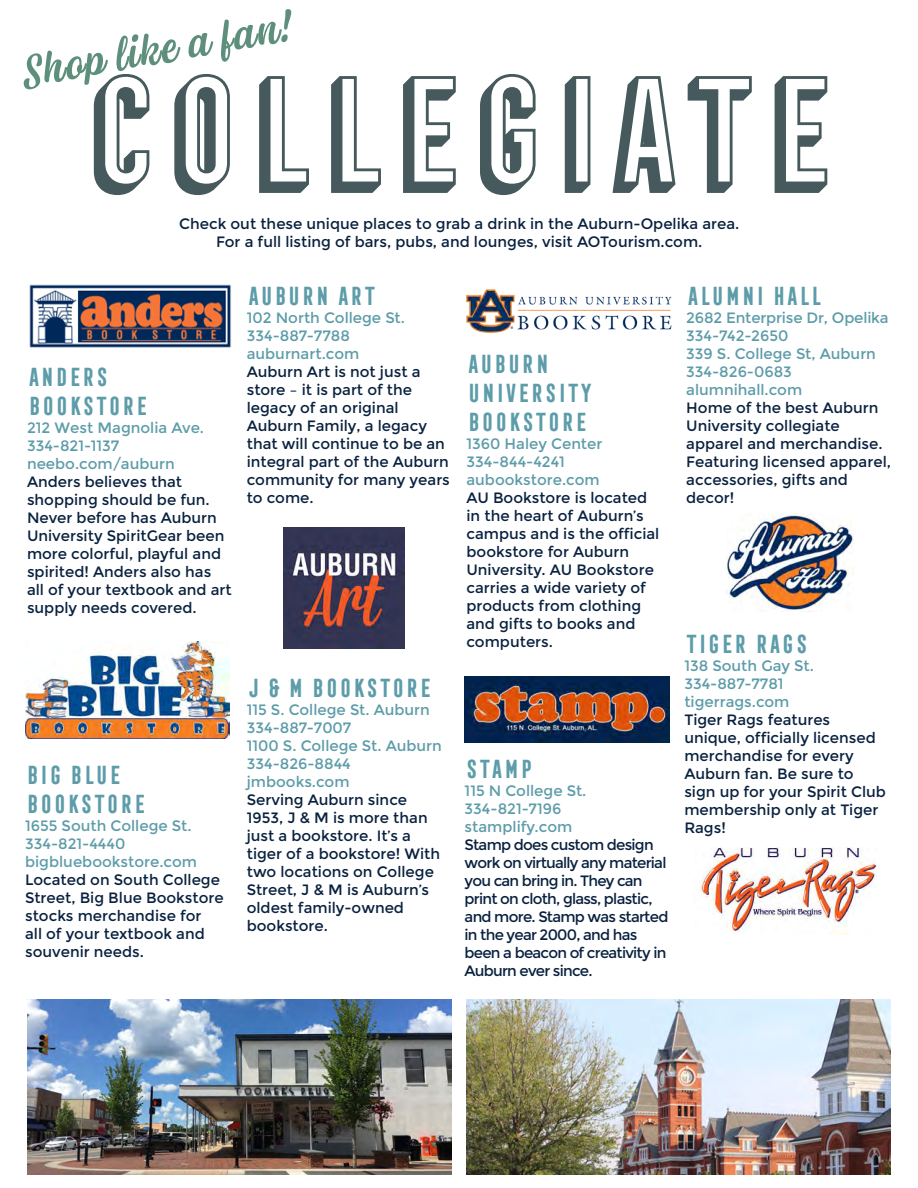
<style>
.page{position:relative;width:918px;height:1188px;background:#fff}
.page>*{position:absolute;margin:0;border:0;box-sizing:border-box;transform-origin:0 0}
.t1{font:142.5px "Frontage Condensed 3 D";letter-spacing:.015em;color:#46595c}
.t2{font:italic 51px "Syrup Script";color:#5d8f7c}
.t3{font:700 24px/28.8px "Frontage Condensed";color:#5d9ca9}
.t4{font:15px/18px "Montserrat";color:#09213f}
.t5{font:15px "Montserrat";color:#5d9ca9}
.t6{font:15px/18px "Montserrat";letter-spacing:-.05em;color:#09213f}
</style>
<div class="page">
<img style="left:29px;top:284px;width:202px;height:64px">
<img style="left:466px;top:289px;width:205px;height:44px">
<img style="left:25px;top:641px;width:205px;height:98px">
<img style="left:694px;top:848px;width:183px;height:86px">
<img style="left:726px;top:513px;width:127px;height:99px">
<img style="left:465px;top:677px;width:204px;height:65px">
<img style="left:284px;top:527px;width:121px;height:122px">
<img style="left:27px;top:999px;width:425px;height:175px">
<img style="left:466px;top:999px;width:425px;height:175px">
<p class="t2" style="left:13px;top:39px;width:275px;rotate:-10deg">Shop like a fan!</p>
<p class="t1" style="left:81px;top:50px;width:757px">COLLEGIATE</p>
<p class="t4" style="left:179px;top:215px;width:562px">Check out these unique places to grab a drink in the Auburn-Opelika area.</p>
<p class="t4" style="left:216px;top:233px;width:488px">For a full listing of bars, pubs, and lounges, visit AOTourism.com.</p>
<p class="t3" style="left:27px;top:363px;width:122px">ANDERS<br>BOOKSTORE</p>
<p class="t5" style="left:27px;top:419px;width:179px">212 West Magnolia Ave.</p>
<p class="t5" style="left:27px;top:437px;width:94px">334-821-1137</p>
<p class="t5" style="left:27px;top:455px;width:149px">neebo.com/auburn</p>
<p class="t4" style="left:27px;top:473px;width:206px">Anders believes that shopping should be fun.<br>Never before has Auburn<br>University SpiritGear been more colorful, playful and spirited! Anders also has all of your textbook and art supply needs covered.</p>
<p class="t3" style="left:247px;top:282px;width:130px">AUBURN ART</p>
<p class="t5" style="left:247px;top:309px;width:160px">102 North College St.</p>
<p class="t5" style="left:247px;top:327px;width:105px">334-887-7788</p>
<p class="t5" style="left:247px;top:345px;width:114px">auburnart.com</p>
<p class="t4" style="left:247px;top:363px;width:205px">Auburn Art is not just a store – it is part of the legacy of an original<br>Auburn Family, a legacy that will continue to be an integral part of the Auburn community for many years to come.</p>
<p class="t3" style="left:25px;top:761px;width:122px">BIG BLUE<br>BOOKSTORE</p>
<p class="t5" style="left:25px;top:817px;width:168px">1655 South College St.</p>
<p class="t5" style="left:25px;top:835px;width:102px">334-821-4440</p>
<p class="t5" style="left:25px;top:853px;width:173px">bigbluebookstore.com</p>
<p class="t4" style="left:25px;top:871px;width:200px">Located on South College<br>Street, Big Blue Bookstore stocks merchandise for<br>all of your textbook and souvenir needs.</p>
<p class="t3" style="left:247px;top:674px;width:186px">J &amp; M BOOKSTORE</p>
<p class="t5" style="left:247px;top:701px;width:185px">115 S. College St. Auburn</p>
<p class="t5" style="left:247px;top:719px;width:106px">334-887-7007</p>
<p class="t5" style="left:247px;top:737px;width:197px">1100 S. College St. Auburn</p>
<p class="t5" style="left:247px;top:755px;width:106px">334-826-8844</p>
<p class="t5" style="left:247px;top:773px;width:104px">jmbooks.com</p>
<p class="t4" style="left:247px;top:791px;width:195px">Serving Auburn since<br>1953, J &amp; M is more than just a bookstore. It’s a tiger of a bookstore! With two locations on College<br>Street, J &amp; M is Auburn’s oldest family-owned bookstore.</p>
<p class="t3" style="left:466px;top:350px;width:127px">AUBURN<br>UNIVERSITY<br>BOOKSTORE</p>
<p class="t5" style="left:466px;top:435px;width:137px">1360 Haley Center</p>
<p class="t5" style="left:466px;top:453px;width:100px">334-844-4241</p>
<p class="t5" style="left:466px;top:471px;width:135px">aubookstore.com</p>
<p class="t4" style="left:466px;top:488px;width:194px">AU Bookstore is located in the heart of Auburn’s campus and is the official bookstore for Auburn<br>University. AU Bookstore carries a wide variety of products from clothing and gifts to books and computers.</p>
<p class="t3" style="left:465px;top:755px;width:69px">STAMP</p>
<p class="t5" style="left:465px;top:782px;width:123px">115 N College St.</p>
<p class="t5" style="left:465px;top:800px;width:98px">334-821-7196</p>
<p class="t5" style="left:465px;top:818px;width:109px">stamplify.com</p>
<p class="t6" style="left:465px;top:836px;width:205px">Stamp does custom design work on virtually any material you can bring in. They can print on cloth, glass, plastic, and more. Stamp was started in the year 2000, and has been a beacon of creativity in<br>Auburn ever since.</p>
<p class="t3" style="left:686px;top:282px;width:137px">ALUMNI HALL</p>
<p class="t5" style="left:686px;top:309px;width:204px">2682 Enterprise Dr, Opelika</p>
<p class="t5" style="left:686px;top:327px;width:104px">334-742-2650</p>
<p class="t5" style="left:686px;top:345px;width:191px">339 S. College St, Auburn</p>
<p class="t5" style="left:686px;top:363px;width:107px">334-826-0683</p>
<p class="t5" style="left:686px;top:381px;width:117px">alumnihall.com</p>
<p class="t4" style="left:686px;top:399px;width:206px">Home of the best Auburn<br>University collegiate apparel and merchandise.<br>Featuring licensed apparel, accessories, gifts and decor!</p>
<p class="t3" style="left:684px;top:630px;width:125px">TIGER RAGS</p>
<p class="t5" style="left:684px;top:657px;width:131px">138 South Gay St.</p>
<p class="t5" style="left:684px;top:675px;width:101px">334-887-7781</p>
<p class="t5" style="left:684px;top:693px;width:107px">tigerrags.com</p>
<p class="t4" style="left:684px;top:711px;width:203px">Tiger Rags features unique, officially licensed merchandise for every<br>Auburn fan. Be sure to sign up for your Spirit Club membership only at Tiger<br>Rags!</p>
</div>
